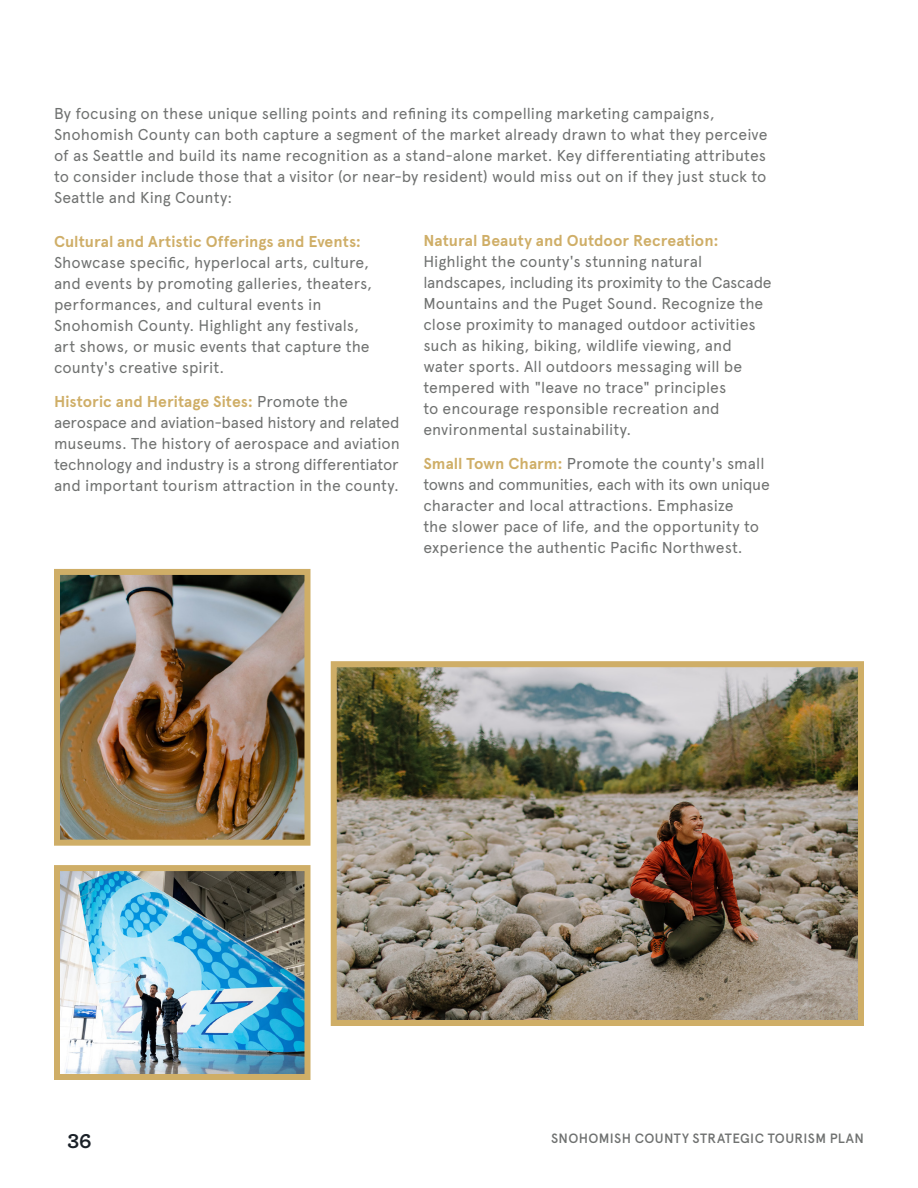
<style>
.page{position:relative;width:918px;height:1188px;background:#fff}
.page>*{position:absolute;margin:0;border:0;box-sizing:border-box;transform-origin:0 0}
.t1{font:700 21px "Archer";color:#1b2128}
.Body_Text{font:15.75px/21px "Apercu Pro";color:#6f7170}
.t2{font:500 13.5px "Apercu Pro";letter-spacing:.025em;color:#6f7170}
.s1{font-weight:700;color:#cfae67}
</style>
<div class="page">
<img style="left:338px;top:668px;width:519px;height:351px">
<div style="left:331px;top:661px;width:533px;height:365px;border:6px solid #cfae67"></div>
<img style="left:61px;top:576px;width:242px;height:263px">
<div style="left:54px;top:569px;width:256px;height:277px;border:6px solid #cfae67"></div>
<img style="left:61px;top:872px;width:242px;height:201px">
<div style="left:54px;top:865px;width:256px;height:215px;border:6px solid #cfae67"></div>
<p class="Body_Text" style="left:54px;top:102px;width:715px">By focusing on these unique selling points and refining its compelling marketing campaigns, Snohomish County can both capture a segment of the market already drawn to what they perceive of as Seattle and build its name recognition as a stand-alone market. Key differentiating attributes to consider include those that a visitor (or near-by resident) would miss out on if they just stuck to Seattle and King County:</p>
<p class="Body_Text" style="left:54px;top:230px;width:320px"><span class="s1">Cultural and Artistic Offerings and Events:<br></span>Showcase specific, hyperlocal arts, culture, and events by promoting galleries, theaters, performances, and cultural events in Snohomish County. Highlight any festivals, art shows, or music events that capture the county's creative spirit.</p>
<p class="Body_Text" style="left:54px;top:390px;width:348px"><span class="s1">Historic and Heritage Sites:</span> Promote the aerospace and aviation-based history and related museums. The history of aerospace and aviation technology and industry is a strong differentiator and important tourism attraction in the county.</p>
<p class="Body_Text" style="left:423px;top:228px;width:350px"><span class="s1">Natural Beauty and Outdoor Recreation:<br></span>Highlight the county's stunning natural landscapes, including its proximity to the Cascade Mountains and the Puget Sound. Recognize the close proximity to managed outdoor activities such as hiking, biking, wildlife viewing, and water sports. All outdoors messaging will be tempered with "leave no trace" principles<br>to encourage responsible recreation and environmental sustainability.</p>
<p class="Body_Text" style="left:423px;top:452px;width:348px"><span class="s1">Small Town Charm:</span> Promote the county's small towns and communities, each with its own unique character and local attractions. Emphasize<br>the slower pace of life, and the opportunity to experience the authentic Pacific Northwest.</p>
<h1 class="t1" style="left:68px;top:1124px;width:26px">36</h1>
<p class="t2" style="left:551px;top:1129px;width:314px">SNOHOMISH COUNTY STRATEGIC TOURISM PLAN</p>
</div>
